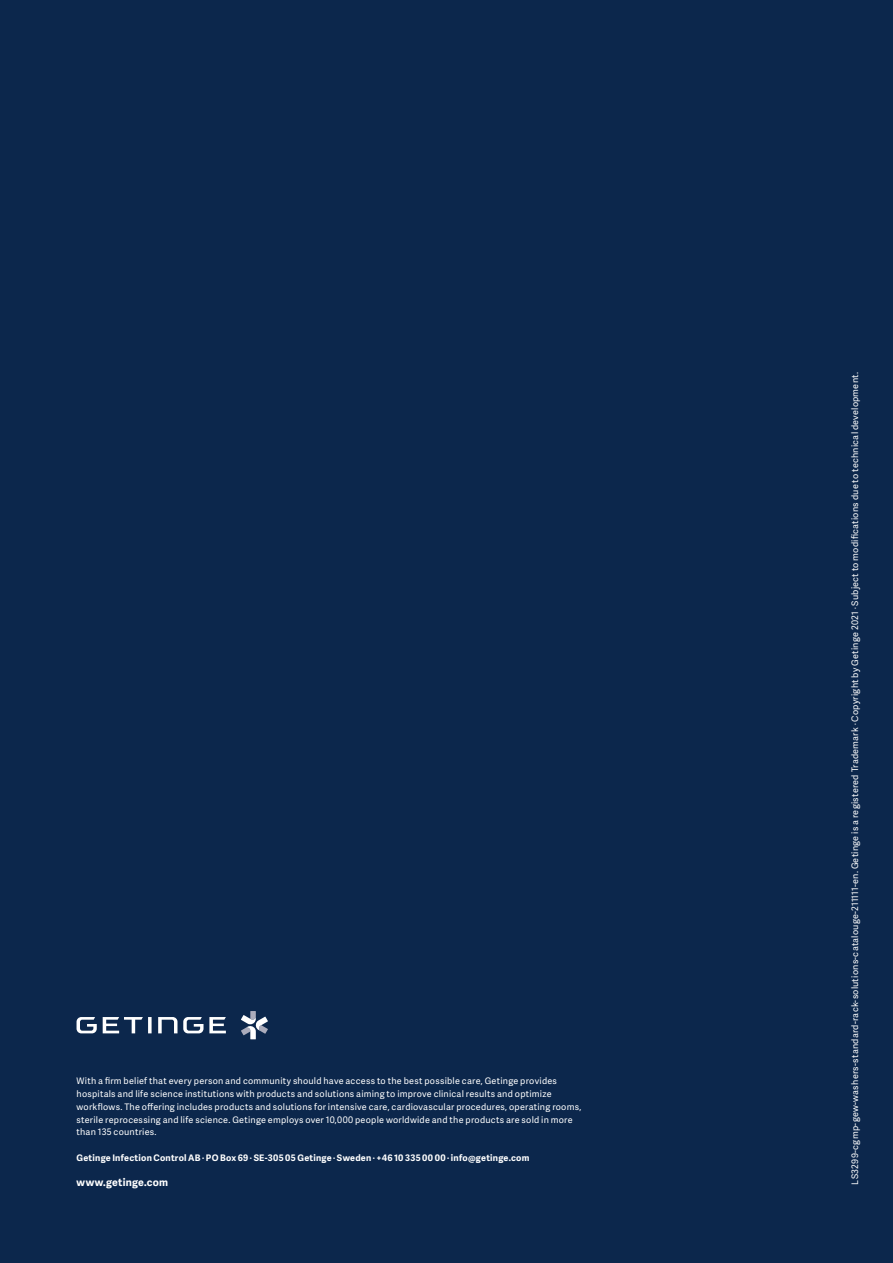
<style>
.page{position:relative;width:893px;height:1263px;background:#0c274c}
.page>*{position:absolute;margin:0;border:0;box-sizing:border-box;transform-origin:0 0}
.t1{font:700 10.5px "Adelle Sans";letter-spacing:.02em;color:#fff}
.t2{font:9px/12.8px "Adelle Sans";letter-spacing:.025em;color:#fff}
.t3{font:700 9px "Adelle Sans";letter-spacing:.025em;color:#fff}
</style>
<div class="page">
<svg style="left:241px;top:1011px;width:27px;height:28px"></svg>
<svg style="left:103px;top:1017px;width:49px;height:16px"></svg>
<svg style="left:77px;top:1017px;width:20px;height:16px"></svg>
<svg style="left:183px;top:1017px;width:43px;height:16px"></svg>
<svg style="left:158px;top:1017px;width:19px;height:16px"></svg>
<p class="t2" style="left:77px;top:1074px;width:506px">With a firm belief that every person and community should have access to the best possible care, Getinge provides hospitals and life science institutions with products and solutions aiming to improve clinical results and optimize workflows. The offering includes products and solutions for intensive care, cardiovascular procedures, operating rooms, sterile reprocessing and life science. Getinge employs over 10,000 people worldwide and the products are sold in more than 135 countries.</p>
<p class="t3" style="left:77px;top:1151px;width:454px">Getinge Infection Control AB · PO Box 69 · SE-305 05 Getinge · Sweden · +46 10 335 00 00 · info@getinge.com</p>
<p class="t1" style="left:77px;top:1175px;width:93px">www.getinge.com</p>
<p class="t2" style="left:848px;top:1184px;width:814px;rotate:-90deg">LS3299-cgmp-gew-washers-standard-rack-solutions-catalouge-211111-en. Getinge is a registered Trademark · Copyright by Getinge 2021 · Subject to modifications due to technical development.</p>
</div>
